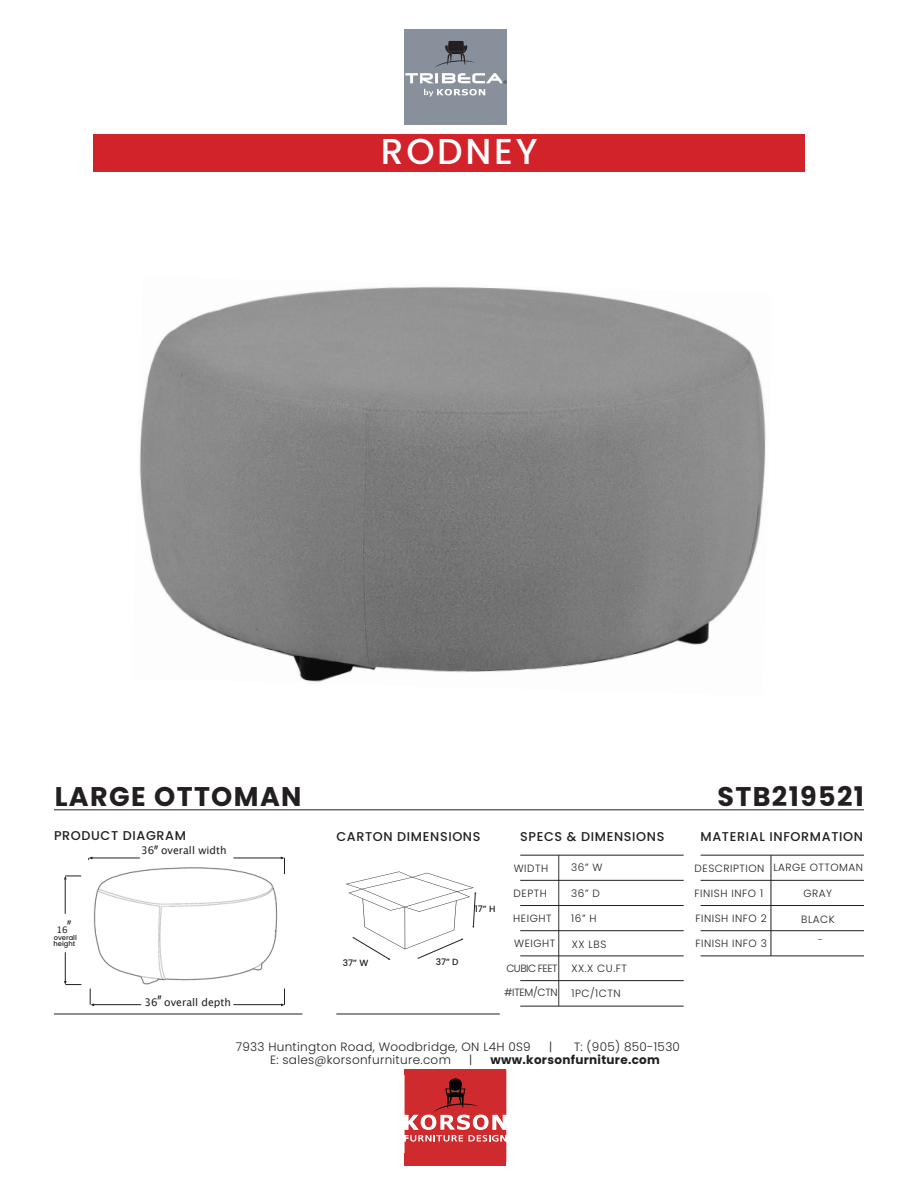
<style>
.page{position:relative;width:918px;height:1188px;background:#fff}
.page>*{position:absolute;margin:0;border:0;box-sizing:border-box;transform-origin:0 0}
.t1{font:500 36px "Poppins";letter-spacing:.075em;color:#fff}
.t2{font:700 27px "Poppins";letter-spacing:.05em;color:#231f20}
.t3{font:500 16.65px "Poppins";color:#231f20;scale:.6 1}
.t4{font:500 12.75px "Poppins";letter-spacing:.05em;color:#231f20}
.t5{font:300 12px "Poppins";letter-spacing:.025em;color:#231f20}
.t6{font:700 12px "Poppins";letter-spacing:.025em;color:#231f20}
.t7{font:300 10.5px "Poppins";letter-spacing:.05em;color:#231f20}
.t8{font:10.5px "Lucida Grande";color:#231f20}
.t9{font:300 10.5px "Poppins";letter-spacing:-.05em;color:#231f20}
.t10{font:500 9px "Poppins";color:#231f20}
.t11{font:9px "Lucida Grande";color:#231f20}
.t12{font:300 9px "Poppins";color:#231f20}
.t13{font:500 6.75px/6.8px "Poppins";color:#231f20}
</style>
<div class="page">
<div style="left:94px;top:134px;width:711px;height:38px;background:#d2232a"></div>
<hr style="left:54px;top:809px;width:810px;height:1px;background:#231f20">
<hr style="left:701px;top:855px;width:163px;height:1px;background:#231f20">
<hr style="left:701px;top:880px;width:163px;height:1px;background:#231f20">
<hr style="left:701px;top:905px;width:163px;height:1px;background:#231f20">
<hr style="left:701px;top:930px;width:163px;height:1px;background:#231f20">
<hr style="left:701px;top:956px;width:163px;height:1px;background:#231f20">
<hr style="left:771px;top:855px;width:1px;height:101px;background:#231f20">
<hr style="left:520px;top:855px;width:164px;height:1px;background:#231f20">
<hr style="left:520px;top:880px;width:164px;height:1px;background:#231f20">
<hr style="left:520px;top:905px;width:164px;height:1px;background:#231f20">
<hr style="left:520px;top:930px;width:164px;height:1px;background:#231f20">
<hr style="left:520px;top:956px;width:164px;height:1px;background:#231f20">
<hr style="left:54px;top:1014px;width:248px;height:1px;background:#231f20">
<hr style="left:336px;top:1014px;width:164px;height:1px;background:#231f20">
<svg style="left:346px;top:871px;width:130px;height:89px"></svg>
<hr style="left:91px;top:858px;width:49px;height:1px;background:#231f20">
<hr style="left:233px;top:858px;width:50px;height:1px;background:#231f20">
<svg style="left:281px;top:857px;width:4px;height:17px"></svg>
<hr style="left:92px;top:1004px;width:49px;height:1px;background:#231f20">
<hr style="left:233px;top:1004px;width:50px;height:1px;background:#231f20">
<svg style="left:281px;top:989px;width:4px;height:17px"></svg>
<svg style="left:90px;top:989px;width:4px;height:17px"></svg>
<hr style="left:65px;top:879px;width:1px;height:35px;background:#231f20">
<svg style="left:64px;top:876px;width:17px;height:4px"></svg>
<svg style="left:64px;top:952px;width:17px;height:33px"></svg>
<hr style="left:520px;top:980px;width:164px;height:1px;background:#231f20">
<img style="left:139px;top:286px;width:627px;height:396px">
<img style="left:93px;top:860px;width:189px;height:125px">
<div style="left:405px;top:1153px;width:101px;height:13px;background:#cf2b2e"></div>
<div style="left:405px;top:1069px;width:101px;height:5px;background:#cf2b2e"></div>
<svg style="left:405px;top:1074px;width:101px;height:79px"></svg>
<div style="left:405px;top:30px;width:102px;height:95px;background:#88909c"></div>
<svg style="left:405px;top:41px;width:102px;height:56px"></svg>
<hr style="left:558px;top:855px;width:1px;height:151px;background:#231f20">
<hr style="left:520px;top:1006px;width:164px;height:1px;background:#231f20">
<p class="t1" style="left:381px;top:131px;width:158px">RODNEY</p>
<p class="t2" style="left:55px;top:781px;width:248px">LARGE OTTOMAN</p>
<p class="t2" style="left:718px;top:781px;width:148px">STB219521</p>
<p class="t4" style="left:54px;top:828px;width:134px">PRODUCT DIAGRAM</p>
<p class="t4" style="left:701px;top:829px;width:164px">MATERIAL INFORMATION</p>
<p class="t7" style="left:695px;top:863px;width:71px">DESCRIPTION</p>
<p class="t7" style="left:773px;top:861px;width:91px">LARGE OTTOMAN</p>
<p class="t7" style="left:804px;top:888px;width:30px">GRAY</p>
<p class="t7" style="left:801px;top:913px;width:35px">BLACK</p>
<p class="t4" style="left:520px;top:829px;width:146px">SPECS &amp; DIMENSIONS</p>
<p class="t7" style="left:514px;top:862px;width:36px">WIDTH</p>
<p class="t7" style="left:571px;top:861px;width:33px">36” W</p>
<p class="t7" style="left:571px;top:887px;width:30px">36” D</p>
<p class="t7" style="left:571px;top:912px;width:27px">16” H</p>
<p class="t4" style="left:336px;top:829px;width:146px">CARTON DIMENSIONS</p>
<h3 class="t3" style="left:154px;top:842px;width:9px">”</h3>
<p class="t8" style="left:141px;top:844px;width:87px">36 overall width</p>
<p class="t7" style="left:695px;top:887px;width:70px">FINISH INFO 1</p>
<p class="t7" style="left:695px;top:912px;width:73px">FINISH INFO 2</p>
<p class="t7" style="left:514px;top:887px;width:35px">DEPTH</p>
<p class="t7" style="left:513px;top:912px;width:40px">HEIGHT</p>
<p class="t7" style="left:514px;top:937px;width:43px">WEIGHT</p>
<p class="t10" style="left:475px;top:903px;width:22px">17” H</p>
<h3 class="t3" style="left:67px;top:917px;width:9px">”</h3>
<p class="t13" style="left:53px;top:934px;width:25px">overall height</p>
<p class="t11" style="left:56px;top:924px;width:13px">16</p>
<p class="t7" style="left:695px;top:937px;width:73px">FINISH INFO 3</p>
<p class="t12" style="left:818px;top:935px;width:6px">-</p>
<p class="t7" style="left:572px;top:938px;width:36px">XX LBS</p>
<p class="t7" style="left:571px;top:962px;width:57px">XX.X CU.FT</p>
<p class="t7" style="left:571px;top:987px;width:51px">1PC/1CTN</p>
<p class="t10" style="left:343px;top:957px;width:27px">37” W</p>
<p class="t10" style="left:436px;top:957px;width:24px">37” D</p>
<p class="t9" style="left:506px;top:962px;width:53px">CUBIC FEET</p>
<p class="t7" style="left:504px;top:987px;width:55px">#ITEM/CTN</p>
<h3 class="t3" style="left:158px;top:992px;width:9px">”</h3>
<p class="t8" style="left:144px;top:996px;width:88px">36 overall depth</p>
<p class="t5" style="left:236px;top:1039px;width:297px">7933 Huntington Road, Woodbridge, ON L4H 0S9</p>
<p class="t5" style="left:549px;top:1039px;width:5px">|</p>
<p class="t5" style="left:574px;top:1039px;width:108px">T: (905) 850-1530</p>
<p class="t5" style="left:270px;top:1053px;width:182px">E: sales@korsonfurniture.com</p>
<p class="t5" style="left:469px;top:1053px;width:5px">|</p>
<p class="t6" style="left:491px;top:1053px;width:171px">www.korsonfurniture.com</p>
</div>
